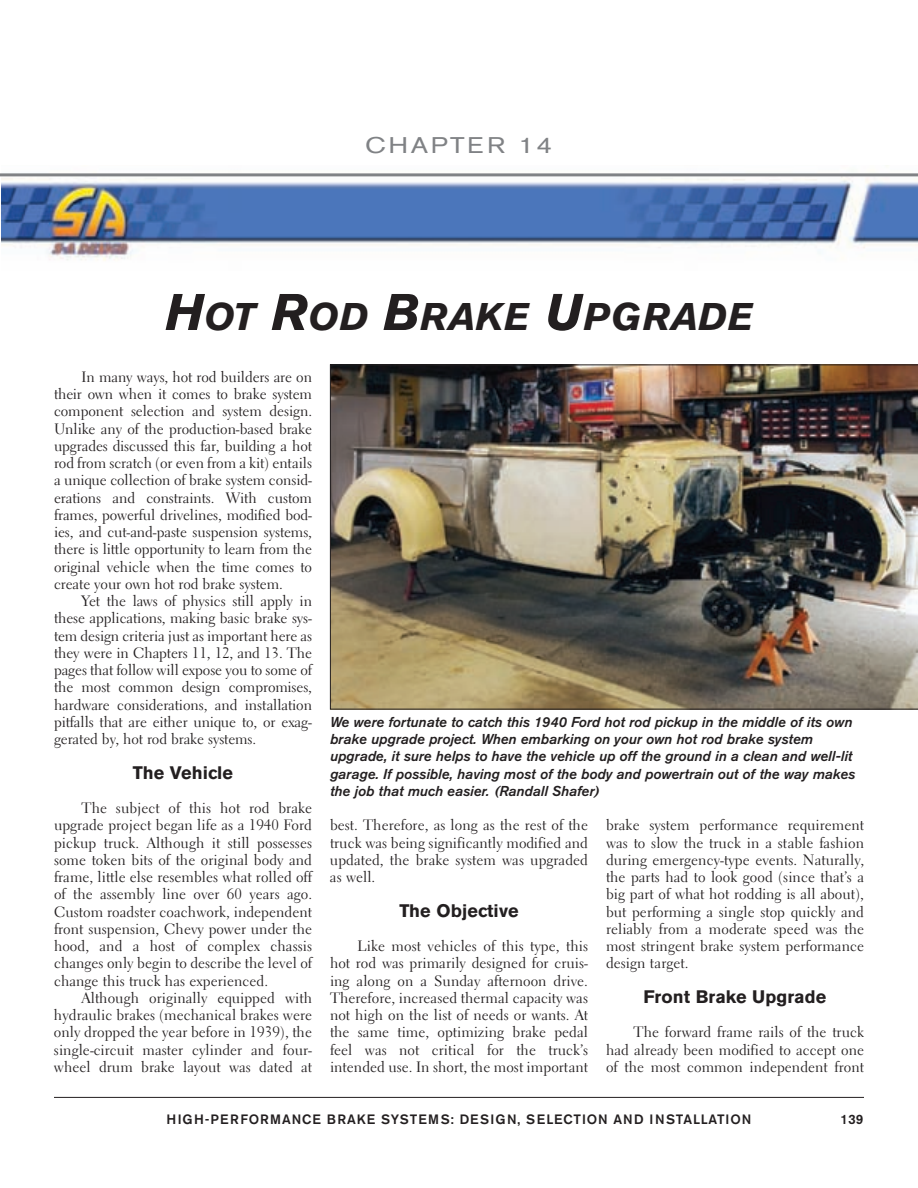
<style>
.page{position:relative;width:918px;height:1188px;background:#fff}
.page>*{position:absolute;margin:0;border:0;box-sizing:border-box;transform-origin:0 0}
.t1{font:italic 700 38.25px "Akzidenz Grotesk BE";letter-spacing:.02em;color:#231f20}
.t2{font:22.5px "Akzidenz Grotesk BE";letter-spacing:.095em;color:#808285;scale:1.2 1}
.t3{font:700 18px "Akzidenz Grotesk BE";letter-spacing:.005em;color:#231f20}
.t4{font:15px/17.2px "Electra LH";letter-spacing:.005em;color:#231f20;text-align:justify}
.t5{font:italic 500 14.25px/17.2px "Akzidenz Grotesk BE";color:#231f20}
.t6{font:500 13.5px "Akzidenz Grotesk BE";letter-spacing:.065em;color:#231f20}
.s1{font-size:51px}
</style>
<div class="page">
<hr style="left:54px;top:1097px;width:810px;height:1px;background:#231f20">
<img style="left:1px;top:165px;width:917px;height:96px">
<hr style="left:0;top:173px;width:918px;height:3px;background:#808285">
<img style="left:330px;top:364px;width:588px;height:346px">
<h2 class="t2" style="left:365px;top:137px;width:157px">CHAPTER 14</h2>
<h1 class="t1" style="left:166px;top:301px;width:590px"><span class="s1">H</span>OT <span class="s1">R</span>OD <span class="s1">B</span>RAKE <span class="s1">U</span>PGRADE</h1>
<p class="t4" style="left:54px;top:369px;width:260px;text-indent:28px">In many ways, hot rod builders are on their own when it comes to brake system component selection and system design.<br>Unlike any of the production-based brake upgrades discussed this far, building a hot rod from scratch (or even from a kit) entails a unique collection of brake system consid&shy;erations and constraints. With custom frames, powerful drivelines, modified bod&shy;ies, and cut-and-paste suspension systems, there is little opportunity to learn from the original vehicle when the time comes to create your own hot rod brake system.</p>
<p class="t4" style="left:54px;top:594px;width:260px;text-indent:28px">Yet the laws of physics still apply in these applications, making basic brake sys&shy;tem design criteria just as important here as they were in Chapters 11, 12, and 13. The pages that follow will expose you to some of the most common design compromises, hardware considerations, and installation pitfalls that are either unique to, or exag&shy;gerated by, hot rod brake systems.</p>
<p class="t3" style="left:133px;top:765px;width:102px">The Vehicle</p>
<p class="t4" style="left:54px;top:801px;width:260px;text-indent:28px">The subject of this hot rod brake upgrade project began life as a 1940 Ford pickup truck. Although it still possesses some token bits of the original body and frame, little else resembles what rolled off of the assembly line over 60 years ago.<br>Custom roadster coachwork, independent front suspension, Chevy power under the hood, and a host of complex chassis changes only begin to describe the level of change this truck has experienced.</p>
<p class="t4" style="left:54px;top:990px;width:260px;text-indent:28px">Although originally equipped with hydraulic brakes (mechanical brakes were only dropped the year before in 1939), the single-circuit master cylinder and four&shy;wheel drum brake layout was dated at</p>
<p class="t5" style="left:330px;top:714px;width:527px">We were fortunate to catch this 1940 Ford hot rod pickup in the middle of its own brake upgrade project. When embarking on your own hot rod brake system upgrade, it sure helps to have the vehicle up off the ground in a clean and well-lit garage. If possible, having most of the body and powertrain out of the way makes the job that much easier. (Randall Shafer)</p>
<p class="t4" style="left:330px;top:818px;width:260px">best. Therefore, as long as the rest of the truck was being significantly modified and updated, the brake system was upgraded as well.</p>
<p class="t3" style="left:399px;top:903px;width:121px">The Objective</p>
<p class="t4" style="left:330px;top:939px;width:260px;text-indent:28px">Like most vehicles of this type, this hot rod was primarily designed for cruis&shy;ing along on a Sunday afternoon drive.<br>Therefore, increased thermal capacity was not high on the list of needs or wants. At the same time, optimizing brake pedal feel was not critical for the truck’s intended use. In short, the most important</p>
<p class="t4" style="left:606px;top:818px;width:260px">brake system performance requirement was to slow the truck in a stable fashion during emergency-type events. Naturally, the parts had to look good (since that’s a big part of what hot rodding is all about), but performing a single stop quickly and reliably from a moderate speed was the most stringent brake system performance design target.</p>
<p class="t3" style="left:644px;top:989px;width:184px">Front Brake Upgrade</p>
<p class="t4" style="left:606px;top:1025px;width:260px;text-indent:28px">The forward frame rails of the truck had already been modified to accept one of the most common independent front</p>
<p class="t6" style="left:166px;top:1114px;width:586px">HIGH-PERFORMANCE BRAKE SYSTEMS: DESIGN, SELECTION AND INSTALLATION</p>
<p class="t6" style="left:841px;top:1114px;width:24px">139</p>
</div>
